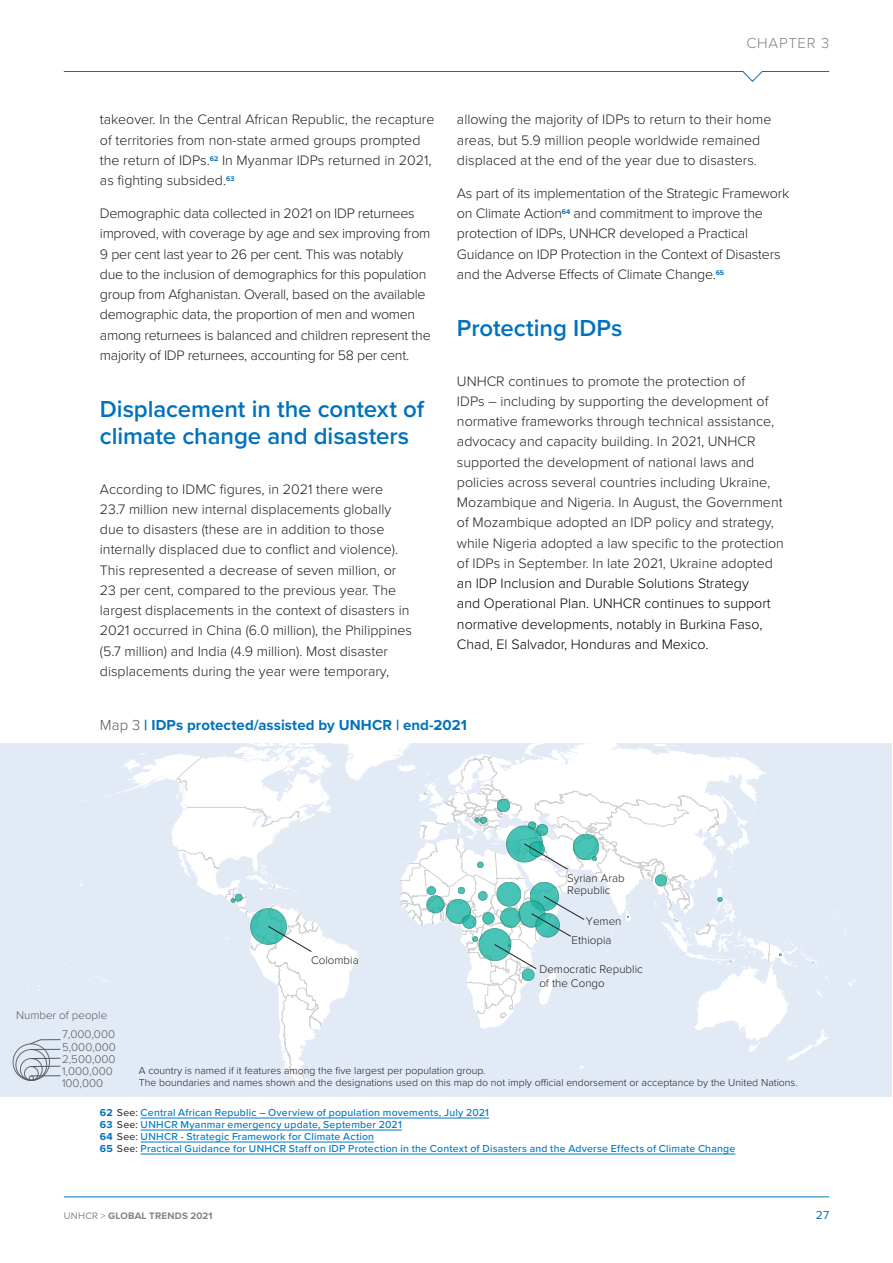
<style>
.page{position:relative;width:893px;height:1263px;background:#fff}
.page>*{position:absolute;margin:0;border:0;box-sizing:border-box;transform-origin:0 0}
._2021___h3_title_Blu{font:600 24px/27px "Proxima Nova";letter-spacing:-.005em;color:#0072bc}
._2021___table_figure{font:700 15px "Proxima Nova";letter-spacing:.005em;color:#0072bc}
.t1{font:300 15px "Proxima Nova";color:#808285}
._2021___normalText_w{font:300 14.25px/20.2px "Proxima Nova";color:#231f20}
._2021___normalText_w-2{font:300 14.25px/20.2px "Proxima Nova";letter-spacing:-.02em;color:#231f20}
.t2{font:12px "Proxima Nova";color:#0072bc}
.t3{font:300 11.55px/13.8px "Proxima Nova";color:#231f20}
.t4{font:300 11.55px/12.3px "Proxima Nova";color:#58595b}
._2021___Footnote{font:500 10.5px "Proxima Nova";letter-spacing:.02em;color:#007ac0}
.source_maps{font:300 10.5px "Proxima Nova";color:#231f20}
.t5{font:700 9.75px "Proxima Nova";letter-spacing:.02em;color:#808285}
.s1{color:#000}
.s2{font-weight:300;color:#57585a}
.s3{font-weight:700;color:#0072bc}
.s4{color:#3e3e3f}
.s5{font-weight:400}
</style>
<div class="page">
<hr style="left:141px;top:1118px;width:348px;height:1px;background:#007ac0">
<hr style="left:141px;top:1130px;width:261px;height:1px;background:#007ac0">
<hr style="left:141px;top:1142px;width:233px;height:1px;background:#007ac0">
<hr style="left:141px;top:1154px;width:594px;height:1px;background:#007ac0">
<div style="left:0;top:744px;width:892px;height:353px;background:#e2eaf6"></div>
<div style="left:13px;top:1043px;width:37px;height:38px;border:1px solid #58595b;border-radius:50%"></div>
<div style="left:16px;top:1049px;width:31px;height:32px;border:1px solid #58595b;border-radius:50%"></div>
<div style="left:20px;top:1058px;width:23px;height:23px;border:1px solid #58595b;border-radius:50%"></div>
<svg style="left:23px;top:744px;width:833px;height:340px"></svg>
<hr style="left:64px;top:1196px;width:765px;height:1px;background:#0072bc">
<svg style="left:63px;top:71px;width:767px;height:11px"></svg>
<p class="t1" style="left:746px;top:32px;width:22px">Chapter</p>
<p class="t1" style="left:821px;top:32px;width:10px">3</p>
<p class="_2021___normalText_w" style="left:100px;top:109px;width:336px">takeover. In the Central African Republic, the recapture of territories from non-state armed groups prompted the return of IDPs.<sup>62</sup> In Myanmar IDPs returned in 2021, as fighting subsided.<sup>63</sup></p>
<p class="_2021___normalText_w-2" style="left:100px;top:202px;width:332px">Demographic data collected in 2021 on IDP returnees improved, with coverage by age and sex improving from 9 per cent last year to 26 per cent. This was notably<br>due to the inclusion of demographics for this population group from Afghanistan. Overall, based on the available demographic data, the proportion of men and women among returnees is balanced and children represent the majority of IDP returnees, accounting for 58 per cent.</p>
<p class="_2021___h3_title_Blu" style="left:100px;top:394px;width:326px">Displacement in the context of climate change and disasters</p>
<p class="_2021___normalText_w" style="left:100px;top:478px;width:314px">According to IDMC figures, in 2021 there were 23.7 million new internal displacements globally due to disasters (these are in addition to those internally displaced due to conflict and violence).<br>This represented a decrease of seven million, or 23 per cent, compared to the previous year. The largest displacements in the context of disasters in 2021 occurred in China (6.0 million), the Philippines (5.7 million) and India (4.9 million). Most disaster displacements during the year were temporary,</p>
<p class="_2021___normalText_w" style="left:457px;top:109px;width:316px">allowing the majority of IDPs to return to their home areas, but 5.9 million people worldwide remained displaced at the end of the year due to disasters.</p>
<p class="_2021___normalText_w" style="left:457px;top:182px;width:334px">As part of its implementation of the Strategic Framework on Climate Action<sup>64</sup> and commitment to improve the protection of IDPs, UNHCR developed a Practical Guidance on IDP Protection in the Context of Disasters and the Adverse Effects of Climate Change.<sup>65</sup></p>
<p class="_2021___h3_title_Blu" style="left:457px;top:313px;width:167px">Protecting IDPs</p>
<p class="_2021___normalText_w" style="left:457px;top:370px;width:328px">UNHCR continues to promote the protection of<br>IDPs – including by supporting the development of normative frameworks through technical assistance, advocacy and capacity building. In 2021, UNHCR supported the development of national laws and policies across several countries including Ukraine, Mozambique and Nigeria. In August, the Government of Mozambique adopted an IDP policy and strategy, while Nigeria adopted a law specific to the protection of IDPs in September. In late 2021, Ukraine adopted <span class="s1">an IDP Inclusion and Durable Solutions Strategy<br>and Operational Plan. UNHCR continues to support normative developments, notably in Burkina Faso, Chad, El Salvador, Honduras and Mexico.</span></p>
<p class="_2021___table_figure" style="left:100px;top:713px;width:369px"><span class="s2">Map 3</span> | IDPs protected/assisted by UNHCR | end-2021</p>
<p class="t4" style="left:16px;top:1008px;width:93px">Number of people</p>
<p class="t3" style="left:311px;top:953px;width:49px">Colombia</p>
<p class="t3" style="left:567px;top:871px;width:59px;line-height:11.7px">Syrian Arab<br>Republic</p>
<p class="t3" style="left:586px;top:913px;width:37px">Yemen</p>
<p class="t3" style="left:571px;top:932px;width:42px">Ethiopia</p>
<p class="t3" style="left:539px;top:961px;width:105px">Democratic Republic of the Congo</p>
<p class="t4" style="left:62px;top:1027px;width:55px">7,000,000<br>5,000,000<br>2,500,000<br>1,000,000<br>100,000</p>
<p class="source_maps" style="left:139px;top:1063px;width:348px">A country is named if it features among the five largest per population group.</p>
<p class="source_maps" style="left:139px;top:1075px;width:660px">The boundaries and names shown and the designations used on this map do not imply official endorsement or acceptance by the United Nations.</p>
<p class="_2021___Footnote" style="left:100px;top:1105px;width:391px"><span class="s3">62</span> <span class="s4">See:</span> Central African Republic – Overview of population movements, July 2021</p>
<p class="_2021___Footnote" style="left:100px;top:1117px;width:303px"><span class="s3">63</span> <span class="s4">See:</span> UNHCR Myanmar emergency update, September 2021</p>
<p class="_2021___Footnote" style="left:100px;top:1129px;width:276px"><span class="s3">64</span> <span class="s4">See:</span> UNHCR - Strategic Framework for Climate Action</p>
<p class="_2021___Footnote" style="left:100px;top:1141px;width:637px"><span class="s3">65</span> <span class="s4">See:</span> Practical Guidance for UNHCR Staff on IDP Protection in the Context of Disasters and the Adverse Effects of Climate Change</p>
<p class="t5" style="left:64px;top:1208px;width:150px"><span class="s5">UNHCR &gt;</span> GLOBAL TRENDS 2021</p>
<p class="t2" style="left:816px;top:1206px;width:15px">27</p>
</div>
